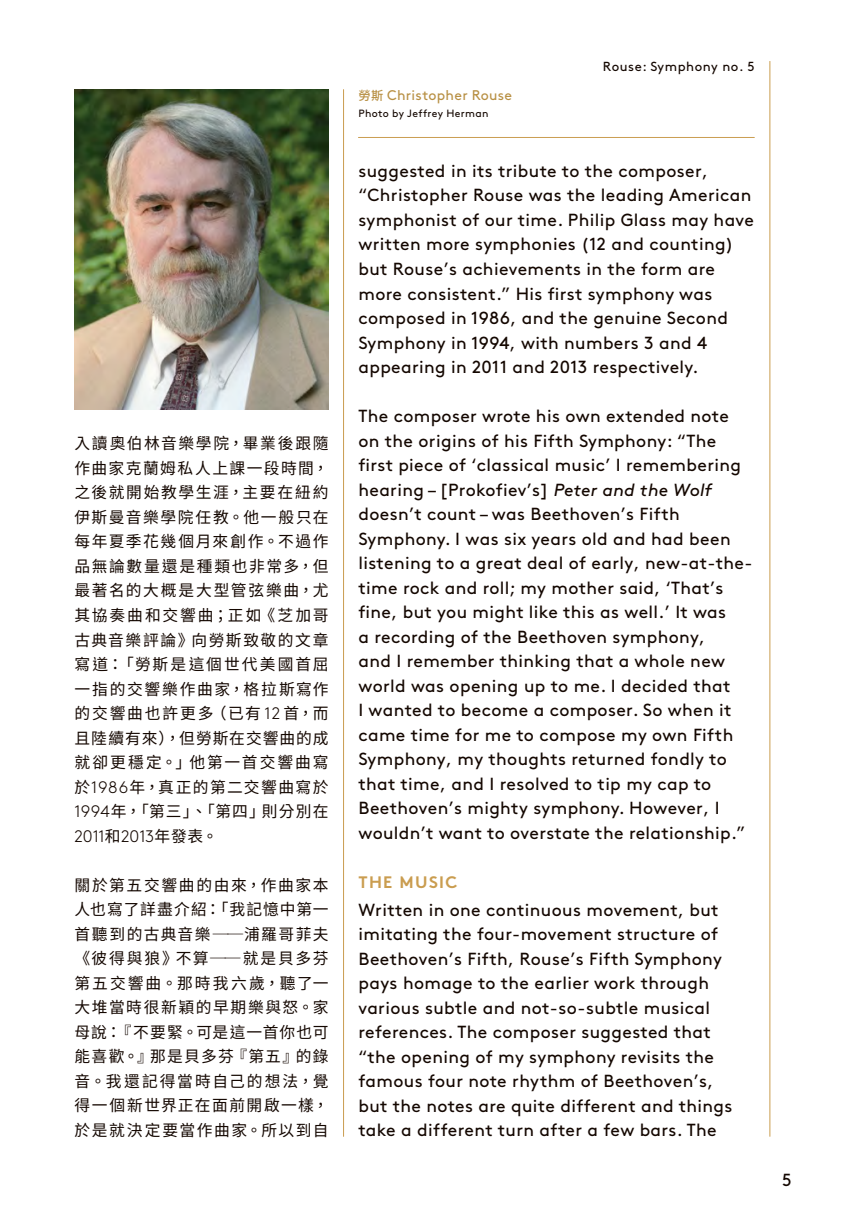
<style>
.page{position:relative;width:844px;height:1226px;background:#fff}
.page>*{position:absolute;margin:0;border:0;box-sizing:border-box;transform-origin:0 0}
.t1{font:17.5px/24.5px "Brown";letter-spacing:.02em;color:#140700}
.t2{font:300 16.62px "Brown";letter-spacing:-.01em;color:#140700}
.t3{font:700 16.62px "Brown";letter-spacing:.08em;color:#ca9d50}
.t4{font:15.75px/24.5px "Noto Sans CJ Ktc";letter-spacing:.095em;color:#140700;text-align:justify}
.t5{font:14px "Brown";letter-spacing:.02em;color:#b89044}
.t6{font:13.12px "Brown";letter-spacing:.04em;color:#140700}
.t7{font:10.5px "Brown";letter-spacing:.03em;color:#140700}
.s1{font-family:"Brown";font-weight:300;font-size:16.62px}
.s2{font-family:"Noto Sans CJ Ktc";font-weight:400;font-size:15.75px}
.s3{font-family:"Noto Sans CJ Ktc";font-weight:500;font-size:12.25px}
.s4{font-style:italic}
</style>
<div class="page">
<hr style="left:769px;top:61px;width:1px;height:1075px;background:#ca9d50">
<hr style="left:343px;top:90px;width:1px;height:1046px;background:#ca9d50">
<img style="left:74px;top:89px;width:254px;height:321px">
<hr style="left:358px;top:137px;width:396px;height:1px;background:#ca9d50">
<p class="t4" style="left:74px;top:431px;width:255px">入讀奧伯林音樂學院，畢業後跟隨作曲家克蘭姆私人上課一段時間，之後就開始教學生涯，主要在紐約伊斯曼音樂學院任教。他一般只在每年夏季花幾個月來創作。不過作品無論數量還是種類也非常多，但最著名的大概是大型管弦樂曲，尤其協奏曲和交響曲；正如《芝加哥古典音樂評論》向勞斯致敬的文章寫道：「勞斯是這個世代美國首屈一指的交響樂作曲家，格拉斯寫作的交響曲也許更多（已有<span class="s1">12</span>首，而且陸續有來），但勞斯在交響曲的成就卻更穩定。」他第一首交響曲寫於<span class="s1">1986</span>年，真正的第二交響曲寫於<span class="s1">1994</span>年，「第三」、「第四」則分別在</p>
<p class="t2" style="left:74px;top:823px;width:145px">2011<span class="s2">和</span>2013<span class="s2">年發表。</span></p>
<p class="t4" style="left:74px;top:872px;width:255px">關於第五交響曲的由來，作曲家本人也寫了詳盡介紹：「我記憶中第一首聽到的古典音樂──浦羅哥菲夫《彼得與狼》不算──就是貝多芬第五交響曲。那時我六歲，聽了一大堆當時很新穎的早期樂與怒。家母說：『不要緊。可是這一首你也可能喜歡。』那是貝多芬『第五』的錄音。我還記得當時自己的想法，覺得一個新世界正在面前開啟一樣，於是就決定要當作曲家。所以到自</p>
<p class="t5" style="left:358px;top:84px;width:155px"><span class="s3">勞斯</span> Christopher Rouse</p>
<p class="t7" style="left:358px;top:106px;width:131px">Photo by Jeffrey Herman</p>
<p class="t6" style="left:602px;top:56px;width:153px">Rouse: Symphony no. 5</p>
<p class="t1" style="left:358px;top:157px;width:397px">suggested in its tribute to the composer, “Christopher Rouse was the leading American symphonist of our time. Philip Glass may have written more symphonies (12 and counting) but Rouse’s achievements in the form are more consistent.” His first symphony was composed in 1986, and the genuine Second Symphony in 1994, with numbers 3 and 4 appearing in 2011 and 2013 respectively.</p>
<p class="t1" style="left:358px;top:402px;width:395px">The composer wrote his own extended note on the origins of his Fifth Symphony: “The first piece of ‘classical music’ I remembering hearing – [Prokofiev’s] <span class="s4">Peter and the Wolf </span>doesn’t count – was Beethoven’s Fifth Symphony. I was six years old and had been listening to a great deal of early, new-at-the&shy;time rock and roll; my mother said, ‘That’s fine, but you might like this as well.’ It was<br>a recording of the Beethoven symphony,<br>and I remember thinking that a whole new world was opening up to me. I decided that<br>I wanted to become a composer. So when it came time for me to compose my own Fifth Symphony, my thoughts returned fondly to that time, and I resolved to tip my cap to Beethoven’s mighty symphony. However, I wouldn’t want to overstate the relationship.”</p>
<p class="t3" style="left:358px;top:868px;width:100px">THE MUSIC</p>
<p class="t1" style="left:358px;top:896px;width:375px">Written in one continuous movement, but imitating the four-movement structure of Beethoven’s Fifth, Rouse’s Fifth Symphony pays homage to the earlier work through various subtle and not-so-subtle musical references. The composer suggested that “the opening of my symphony revisits the famous four note rhythm of Beethoven’s, but the notes are quite different and things take a different turn after a few bars. The</p>
<p class="t1" style="left:782px;top:1166px;width:11px">5</p>
</div>
